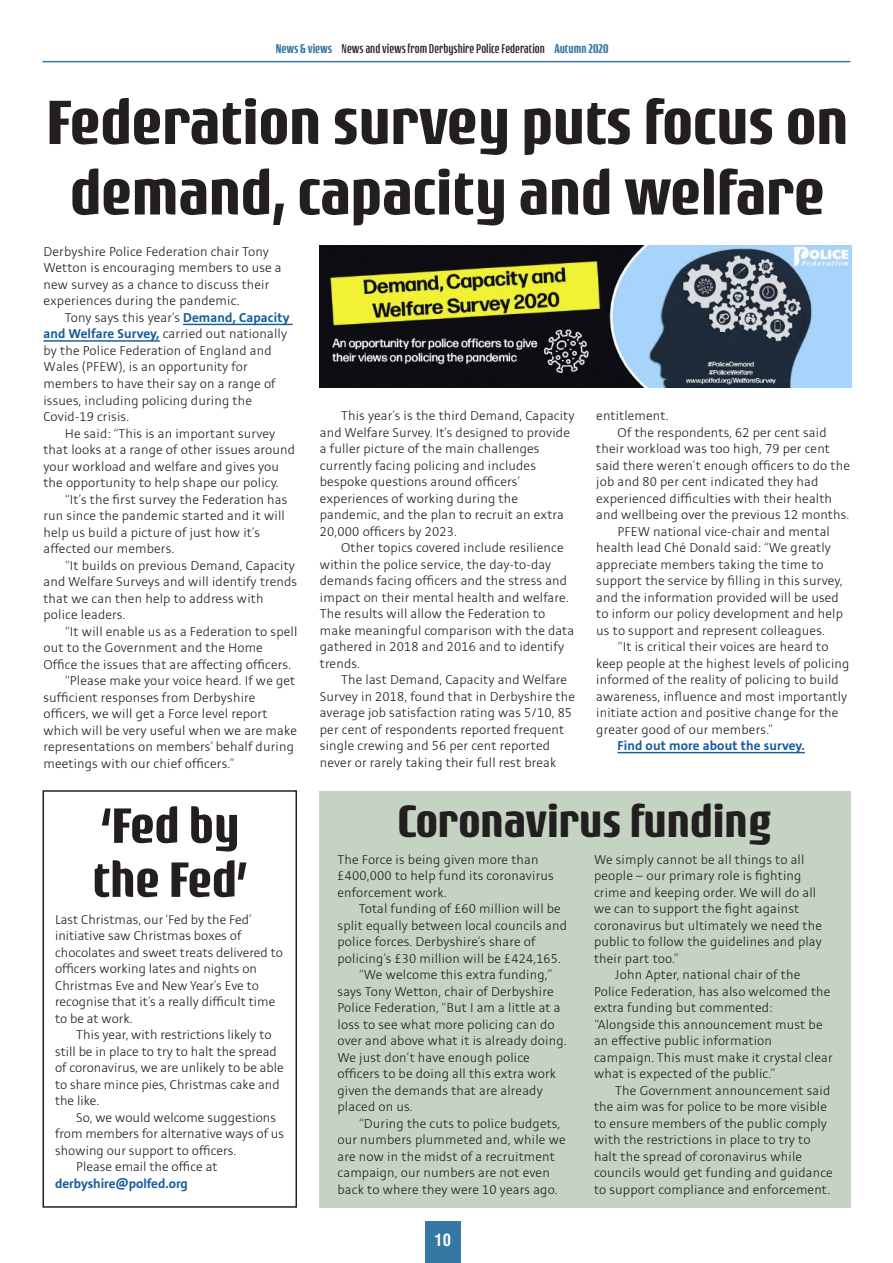
<style>
.page{position:relative;width:893px;height:1263px;background:#fff}
.page>*{position:absolute;margin:0;border:0;box-sizing:border-box;transform-origin:0 0}
.t1{font:700 66px/70.5px "Rogue Sans";color:#231f20;text-align:center}
.t2{font:700 52.5px "Rogue Sans";color:#231f20}
.t3{font:700 48px "Rogue Sans";color:#231f20}
.t4{font:700 condensed 16.5px "Swiss 721 BT";color:#fff}
.t5{font:300 14.25px/16.5px "Stinnes Sans";letter-spacing:.01em;color:#231f20}
.t6{font:700 14.25px "Stinnes Sans";color:#175d9e}
.t7{font:300 13.5px "Rogue Sans Cond";color:#231f20}
.s1{font-weight:500;color:#3578a4}
.s2{font-weight:700;color:#175d9e}
</style>
<div class="page">
<div style="left:425px;top:1221px;width:35px;height:42px;background:#3578a4"></div>
<hr style="left:43px;top:61px;width:807px;height:1px;background:#3578a4">
<div style="left:319px;top:791px;width:531px;height:417px;background:#c4d3c2"></div>
<div style="left:43px;top:790px;width:254px;height:418px;border:2px solid #231f20"></div>
<hr style="left:183px;top:324px;width:110px;height:1px;background:#175d9e">
<hr style="left:43px;top:340px;width:117px;height:2px;background:#175d9e">
<hr style="left:617px;top:752px;width:188px;height:1px;background:#175d9e">
<img style="left:320px;top:245px;width:531px;height:143px">
<p class="t7" style="left:276px;top:41px;width:334px"><span class="s1">News &amp; views</span> News and views from Derbyshire Police Federation <span class="s1">Autumn 2020</span></p>
<p class="t1" style="left:47px;top:86px;width:803px">Federation survey puts focus on demand, capacity and welfare</p>
<p class="t5" style="left:43px;top:244px;width:240px">Derbyshire Police Federation chair Tony Wetton is encouraging members to use a new survey as a chance to discuss their experiences during the pandemic.</p>
<p class="t5" style="left:43px;top:310px;width:248px;text-indent:21px">Tony says this year’s <span class="s2">Demand, Capacity and Welfare Survey,</span> carried out nationally by the Police Federation of England and Wales (PFEW), is an opportunity for members to have their say on a range of issues, including policing during the Covid-19 crisis.</p>
<p class="t5" style="left:43px;top:425px;width:253px;text-indent:21px">He said: “This is an important survey that looks at a range of other issues around your workload and welfare and gives you the opportunity to help shape our policy.</p>
<p class="t5" style="left:43px;top:491px;width:246px;text-indent:21px">“It’s the first survey the Federation has run since the pandemic started and it will help us build a picture of just how it’s affected our members.</p>
<p class="t5" style="left:43px;top:557px;width:255px;text-indent:21px">“It builds on previous Demand, Capacity and Welfare Surveys and will identify trends that we can then help to address with police leaders.</p>
<p class="t5" style="left:43px;top:623px;width:255px;text-indent:21px">“It will enable us as a Federation to spell out to the Government and the Home<br>Office the issues that are affecting officers.</p>
<p class="t5" style="left:43px;top:673px;width:255px;text-indent:21px">“Please make your voice heard. If we get sufficient responses from Derbyshire officers, we will get a Force level report which will be very useful when we are make representations on members’ behalf during meetings with our chief officers.”</p>
<p class="t5" style="left:320px;top:408px;width:256px;text-indent:21px">This year’s is the third Demand, Capacity and Welfare Survey. It’s designed to provide a fuller picture of the main challenges currently facing policing and includes bespoke questions around officers’ experiences of working during the pandemic, and the plan to recruit an extra 20,000 officers by 2023.</p>
<p class="t5" style="left:320px;top:540px;width:250px;text-indent:21px">Other topics covered include resilience within the police service, the day-to-day demands facing officers and the stress and impact on their mental health and welfare.</p>
<p class="t5" style="left:320px;top:606px;width:256px">The results will allow the Federation to make meaningful comparison with the data gathered in 2018 and 2016 and to identify trends.</p>
<p class="t5" style="left:320px;top:672px;width:257px;text-indent:21px">The last Demand, Capacity and Welfare Survey in 2018, found that in Derbyshire the average job satisfaction rating was 5/10, 85 per cent of respondents reported frequent single crewing and 56 per cent reported never or rarely taking their full rest break</p>
<p class="t5" style="left:596px;top:408px;width:74px">entitlement.</p>
<p class="t5" style="left:596px;top:424px;width:255px;text-indent:21px">Of the respondents, 62 per cent said their workload was too high, 79 per cent said there weren’t enough officers to do the job and 80 per cent indicated they had experienced difficulties with their health and wellbeing over the previous 12 months.</p>
<p class="t5" style="left:596px;top:523px;width:248px;text-indent:21px">PFEW national vice-chair and mental health lead Ché Donald said: “We greatly appreciate members taking the time to support the service by filling in this survey, and the information provided will be used to inform our policy development and help us to support and represent colleagues.</p>
<p class="t5" style="left:596px;top:639px;width:255px;text-indent:21px">“It is critical their voices are heard to keep people at the highest levels of policing informed of the reality of policing to build awareness, influence and most importantly initiate action and positive change for the greater good of our members.”</p>
<p class="t6" style="left:617px;top:739px;width:189px">Find out more about the survey.</p>
<p class="t2" style="left:101px;top:794px;width:140px">‘Fed by</p>
<p class="t2" style="left:93px;top:848px;width:157px">the Fed’</p>
<p class="t5" style="left:55px;top:911px;width:229px">Last Christmas, our ‘Fed by the Fed’ initiative saw Christmas boxes of chocolates and sweet treats delivered to officers working lates and nights on Christmas Eve and New Year’s Eve to recognise that it’s a really difficult time to be at work.</p>
<p class="t5" style="left:55px;top:1027px;width:230px;text-indent:21px">This year, with restrictions likely to still be in place to try to halt the spread of coronavirus, we are unlikely to be able to share mince pies, Christmas cake and the like.</p>
<p class="t5" style="left:55px;top:1109px;width:231px;text-indent:21px">So, we would welcome suggestions from members for alternative ways of us showing our support to officers.</p>
<p class="t5" style="left:76px;top:1159px;width:143px">Please email the office at</p>
<p class="t6" style="left:55px;top:1176px;width:134px">derbyshire@polfed.org</p>
<p class="t3" style="left:398px;top:793px;width:375px">Coronavirus funding</p>
<p class="t5" style="left:338px;top:851px;width:218px">The Force is being given more than £400,000 to help fund its coronavirus enforcement work.</p>
<p class="t5" style="left:338px;top:901px;width:231px;text-indent:21px">Total funding of £60 million will be split equally between local councils and police forces. Derbyshire’s share of policing’s £30 million will be £424,165.</p>
<p class="t5" style="left:338px;top:967px;width:231px;text-indent:21px">“We welcome this extra funding,” says Tony Wetton, chair of Derbyshire Police Federation, “But I am a little at a loss to see what more policing can do over and above what it is already doing.<br>We just don’t have enough police officers to be doing all this extra work given the demands that are already placed on us.</p>
<p class="t5" style="left:338px;top:1115px;width:230px;text-indent:21px">“During the cuts to police budgets, our numbers plummeted and, while we are now in the midst of a recruitment campaign, our numbers are not even back to where they were 10 years ago.</p>
<p class="t5" style="left:594px;top:852px;width:229px">We simply cannot be all things to all people – our primary role is fighting crime and keeping order. We will do all we can to support the fight against coronavirus but ultimately we need the public to follow the guidelines and play their part too.”</p>
<p class="t5" style="left:594px;top:967px;width:240px;text-indent:21px">John Apter, national chair of the Police Federation, has also welcomed the extra funding but commented: “Alongside this announcement must be an effective public information campaign. This must make it crystal clear what is expected of the public.”</p>
<p class="t5" style="left:594px;top:1083px;width:240px;text-indent:21px">The Government announcement said the aim was for police to be more visible to ensure members of the public comply with the restrictions in place to try to halt the spread of coronavirus while councils would get funding and guidance to support compliance and enforcement.</p>
<p class="t4" style="left:434px;top:1230px;width:18px">10</p>
</div>
